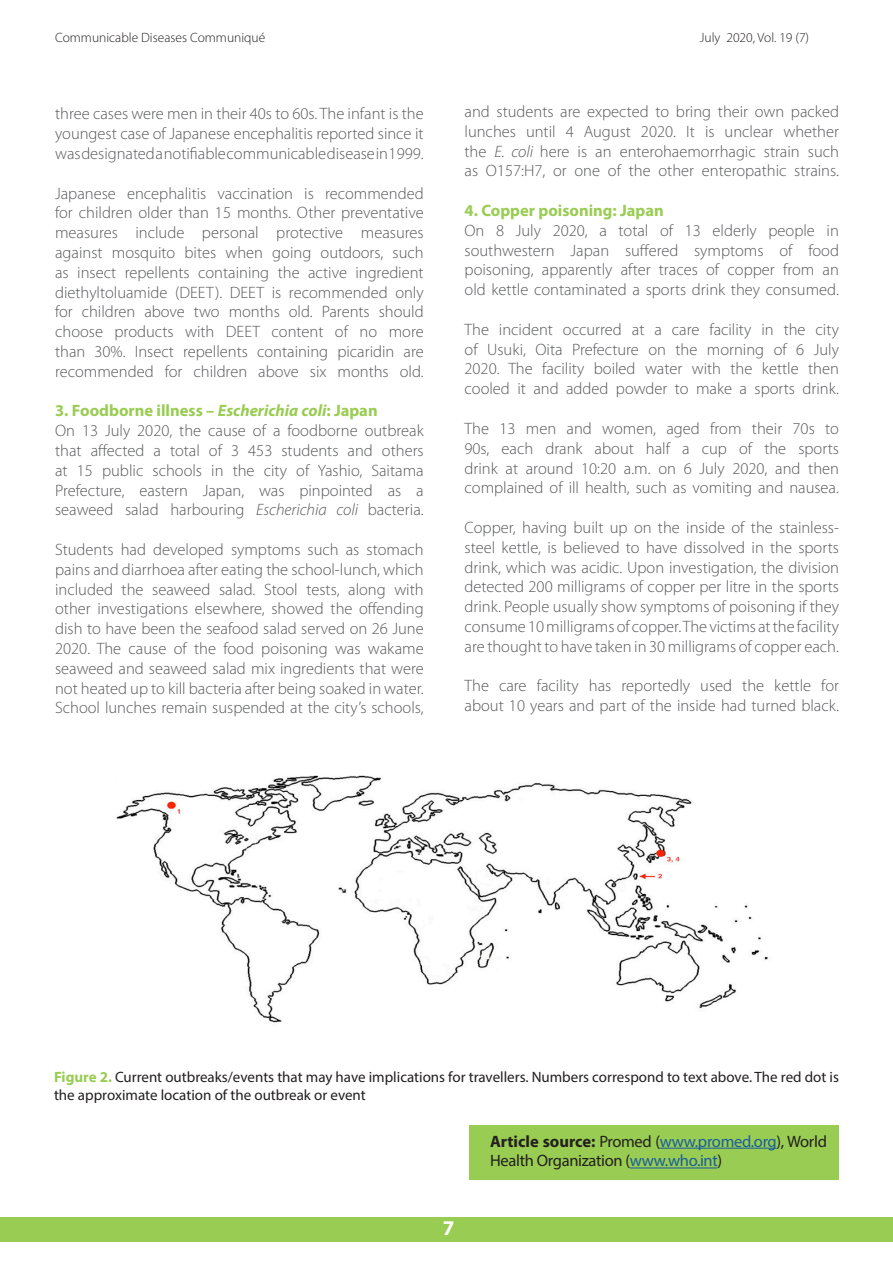
<style>
.page{position:relative;width:893px;height:1263px;background:#fff}
.page>*{position:absolute;margin:0;border:0;box-sizing:border-box;transform-origin:0 0}
.t1{font:700 21px "Myriad Pro";color:#fff}
.t2{font:300 16.5px/19.8px "Myriad Pro";color:#57585a;text-align:justify}
.t3{font:16.5px/19.8px "Myriad Pro";letter-spacing:-.02em;color:#231f20}
.t4{font:700 16.5px "Myriad Pro";color:#99cc52}
.t5{font:15px/18px "Myriad Pro";color:#231f20}
.t6{font:300 13.5px "Myriad Pro";color:#231f20}
.s1{font-style:italic}
.s2{font-weight:700;color:#99cc52}
.s3{font-weight:700}
.s4{color:#175d9e}
</style>
<div class="page">
<div style="left:0;top:1217px;width:893px;height:25px;background:#99cc52"></div>
<img style="left:116px;top:775px;width:652px;height:248px">
<div style="left:470px;top:1125px;width:369px;height:54px;background:#99cc52"></div>
<hr style="left:660px;top:1148px;width:116px;height:1px;background:#175d9e">
<hr style="left:630px;top:1167px;width:87px;height:1px;background:#175d9e">
<p class="t6" style="left:55px;top:30px;width:212px">Communicable Diseases Communiqué</p>
<p class="t6" style="left:700px;top:30px;width:111px">July 2020, Vol. 19 (7)</p>
<p class="t2" style="left:55px;top:104px;width:370px">three cases were men in their 40s to 60s. The infant is the youngest case of Japanese encephalitis reported since it was designated a notifiable communicable disease in 1999.</p>
<p class="t2" style="left:55px;top:183px;width:370px">Japanese encephalitis vaccination is recommended for children older than 15 months. Other preventative measures include personal protective measures against mosquito bites when going outdoors, such as insect repellents containing the active ingredient diethyltoluamide (DEET). DEET is recommended only for children above two months old. Parents should choose products with DEET content of no more than 30%. Insect repellents containing picaridin are recommended for children above six months old.</p>
<p class="t4" style="left:55px;top:400px;width:324px">3. Foodborne illness – <span class="s1">Escherichia coli</span>: Japan</p>
<p class="t2" style="left:55px;top:421px;width:370px">On 13 July 2020, the cause of a foodborne outbreak that affected a total of 3 453 students and others at 15 public schools in the city of Yashio, Saitama Prefecture, eastern Japan, was pinpointed as a seaweed salad harbouring <span class="s1">Escherichia coli</span> bacteria.</p>
<p class="t2" style="left:55px;top:540px;width:370px">Students had developed symptoms such as stomach pains and diarrhoea after eating the school-lunch, which included the seaweed salad. Stool tests, along with other investigations elsewhere, showed the offending dish to have been the seafood salad served on 26 June 2020. The cause of the food poisoning was wakame seaweed and seaweed salad mix ingredients that were not heated up to kill bacteria after being soaked in water.</p>
<p class="t2" style="left:55px;top:698px;width:370px">School lunches remain suspended at the city’s schools,</p>
<p class="t2" style="left:465px;top:102px;width:376px">and students are expected to bring their own packed lunches until 4 August 2020. It is unclear whether the <span class="s1">E. coli</span> here is an enterohaemorrhagic strain such as O157:H7, or one of the other enteropathic strains.</p>
<p class="t4" style="left:465px;top:200px;width:201px">4. Copper poisoning: Japan</p>
<p class="t2" style="left:465px;top:221px;width:376px">On 8 July 2020, a total of 13 elderly people in southwestern Japan suffered symptoms of food poisoning, apparently after traces of copper from an old kettle contaminated a sports drink they consumed.</p>
<p class="t2" style="left:465px;top:320px;width:376px">The incident occurred at a care facility in the city of Usuki, Oita Prefecture on the morning of 6 July 2020. The facility boiled water with the kettle then cooled it and added powder to make a sports drink.</p>
<p class="t2" style="left:465px;top:419px;width:376px">The 13 men and women, aged from their 70s to 90s, each drank about half a cup of the sports drink at around 10:20 a.m. on 6 July 2020, and then complained of ill health, such as vomiting and nausea.</p>
<p class="t2" style="left:465px;top:518px;width:376px">Copper, having built up on the inside of the stainless&shy;steel kettle, is believed to have dissolved in the sports drink, which was acidic. Upon investigation, the division detected 200 milligrams of copper per litre in the sports drink. People usually show symptoms of poisoning if they consume 10 milligrams of copper. The victims at the facility are thought to have taken in 30 milligrams of copper each.</p>
<p class="t2" style="left:465px;top:676px;width:376px">The care facility has reportedly used the kettle for about 10 years and part of the inside had turned black.</p>
<p class="t5" style="left:54px;top:1068px;width:786px"><span class="s2">Figure 2.</span> Current outbreaks/events that may have implications for travellers. Numbers correspond to text above. The red dot is the approximate location of the outbreak or event</p>
<p class="t1" style="left:443px;top:1214px;width:13px">7</p>
<p class="t3" style="left:490px;top:1131px;width:338px"><span class="s3">Article source:</span> Promed (<span class="s4">www.promed.org</span>), World<br>Health Organization (<span class="s4">www.who.int</span>)</p>
</div>
